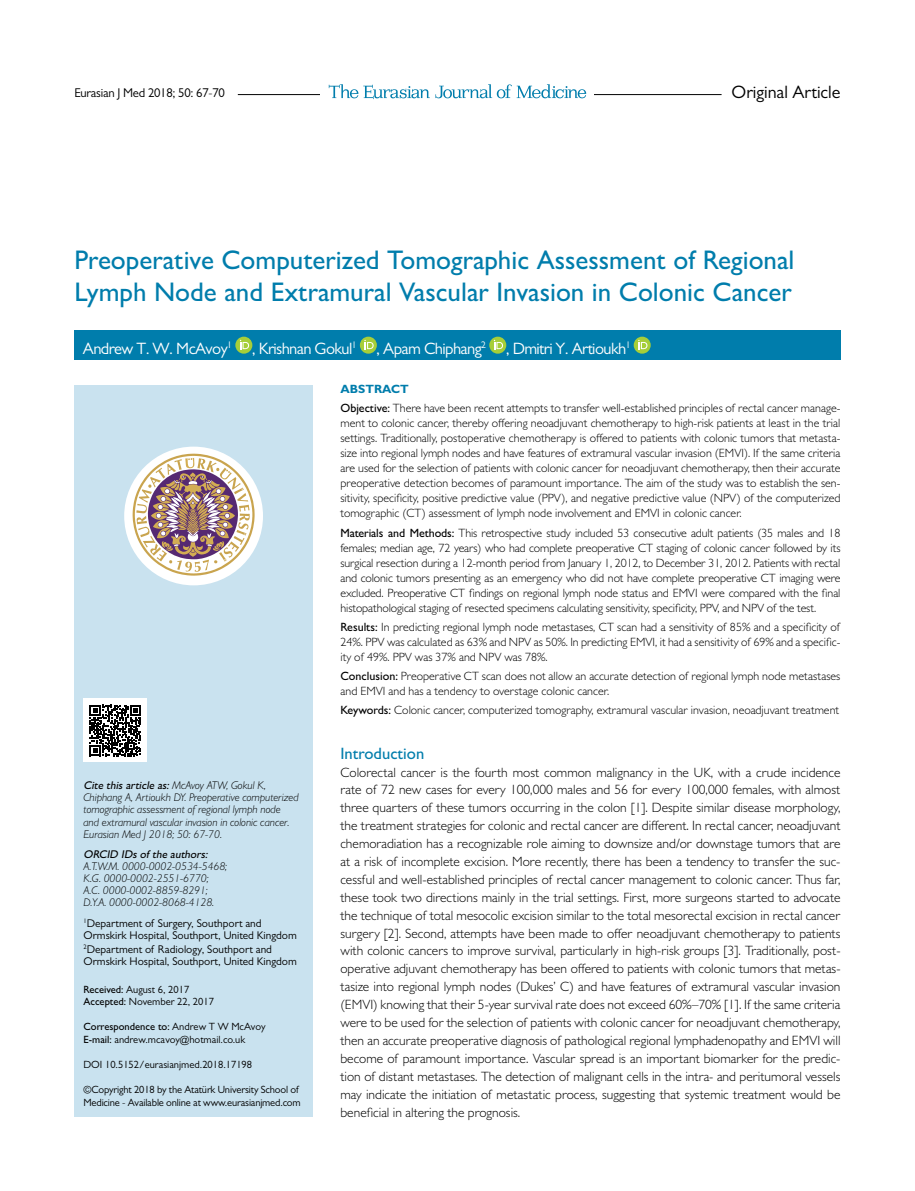
<style>
.page{position:relative;width:915px;height:1191px;background:#fff}
.page>*{position:absolute;margin:0;border:0;box-sizing:border-box;transform-origin:0 0}
.t1{font:500 27px/32.4px "Gill Sans MT Pro";color:#007dac}
.t2{font:18px "Gill Sans MT Pro";color:#000}
.t3{font:16.5px "Gill Sans MT Pro";letter-spacing:-.035em;color:#fff}
.t4{font:500 16.5px "Gill Sans MT Pro";color:#007dac}
.t5{font:300 13.5px/17.9px "Gill Sans MT Pro";color:#000;text-align:justify}
.t6{font:12.75px "Gill Sans MT Pro";letter-spacing:-.02em;color:#000}
.t7{font:300 12px/15px "Gill Sans MT Pro";color:#000;text-align:justify}
.t8{font:italic 300 11.25px/12px "Gill Sans MT Pro";color:#000}
.t9{font:11.25px/12px "Gill Sans MT Pro";color:#000}
.t10{font:italic 500 11.25px "Gill Sans MT Pro";color:#000}
.t11{font:10.5px/12.6px "Gill Sans MT Pro";letter-spacing:-.015em;color:#000}
.s1{font-weight:500}
.s2{font-weight:700;color:#007dac}
</style>
<div class="page">
<div style="left:74px;top:385px;width:239px;height:731px;background:#c9e2ef"></div>
<hr style="left:238px;top:94px;width:483px;height:1px;background:#000">
<div style="left:320px;top:80px;width:273px;height:25px;background:#fff"></div>
<svg style="left:328px;top:84px;width:101px;height:15px"></svg>
<svg style="left:435px;top:84px;width:151px;height:14px"></svg>
<div style="left:83px;top:698px;width:64px;height:64px;background:#fff"></div>
<svg style="left:90px;top:705px;width:51px;height:51px"></svg>
<div style="left:124px;top:446px;width:139px;height:139px;background:#fff;border-radius:50%"></div>
<svg style="left:132px;top:454px;width:122px;height:121px"></svg>
<div style="left:74px;top:330px;width:766px;height:30px;background:#007dac"></div>
<svg style="left:235px;top:337px;width:17px;height:17px"></svg>
<svg style="left:240px;top:340px;width:9px;height:9px"></svg>
<svg style="left:360px;top:337px;width:17px;height:17px"></svg>
<svg style="left:364px;top:340px;width:9px;height:9px"></svg>
<svg style="left:489px;top:337px;width:17px;height:17px"></svg>
<svg style="left:493px;top:340px;width:10px;height:9px"></svg>
<svg style="left:633px;top:337px;width:17px;height:17px"></svg>
<svg style="left:638px;top:340px;width:9px;height:9px"></svg>
<p class="t6" style="left:74px;top:85px;width:152px">Eurasian J Med 2018; 50: 67-70</p>
<h2 class="t2" style="left:731px;top:81px;width:110px">Original Article</h2>
<h1 class="t1" style="left:74px;top:243px;width:721px">Preoperative Computerized Tomographic Assessment of Regional<br>Lymph Node and Extramural Vascular Invasion in Colonic Cancer</h1>
<h3 class="t3" style="left:83px;top:338px;width:549px">Andrew T. W. McAvoy<sup>1</sup> , Krishnan Gokul<sup>1</sup> , Apam Chiphang<sup>2</sup> , Dmitri Y. Artioukh<sup>1</sup></h3>
<p class="t8" style="left:83px;top:779px;width:217px"><span class="s1">Cite this article as:</span> McAvoy ATW, Gokul K, Chiphang A, Artioukh DY. Preoperative computerized tomographic assessment of regional lymph node and extramural vascular invasion in colonic cancer.<br>Eurasian Med J 2018; 50: 67-70.</p>
<p class="t10" style="left:83px;top:847px;width:128px">ORCID IDs of the authors:</p>
<p class="t8" style="left:83px;top:860px;width:145px">A.T.W.M. 0000-0002-0534-5468;<br>K.G. 0000-0002-2551-6770;<br>A.C. 0000-0002-8859-8291;<br>D.Y.A. 0000-0002-8068-4128.</p>
<p class="t9" style="left:83px;top:916px;width:215px"><sup>1</sup>Department of Surgery, Southport and<br>Ormskirk Hospital, Southport, United Kingdom</p>
<p class="t9" style="left:83px;top:942px;width:215px;line-height:12.6px"><sup>2</sup>Department of Radiology, Southport and<br>Ormskirk Hospital, Southport, United Kingdom</p>
<p class="t11" style="left:83px;top:982px;width:132px"><span class="s1">Received:</span> August 6, 2017<br><span class="s1">Accepted:</span> November 22, 2017</p>
<p class="t11" style="left:83px;top:1020px;width:183px"><span class="s1">Correspondence to:</span> Andrew T W McAvoy<br><span class="s1">E-mail:</span> andrew.mcavoy@hotmail.co.uk</p>
<p class="t11" style="left:83px;top:1058px;width:170px">DOI 10.5152/eurasianjmed.2018.17198</p>
<p class="t11" style="left:83px;top:1083px;width:219px">©Copyright 2018 by the Atatürk University School of<br>Medicine - Available online at www.eurasianjmed.com</p>
<p class="t7" style="left:340px;top:379px;width:501px;line-height:19.2px"><span class="s2">ABSTRACT<br></span><span class="s1">Objective:</span> There have been recent attempts to transfer well-established principles of rectal cancer manage-</p>
<p class="t7" style="left:340px;top:416px;width:501px">ment to colonic cancer, thereby offering neoadjuvant chemotherapy to high-risk patients at least in the trial settings. Traditionally, postoperative chemotherapy is offered to patients with colonic tumors that metasta&shy;size into regional lymph nodes and have features of extramural vascular invasion (EMVI). If the same criteria are used for the selection of patients with colonic cancer for neoadjuvant chemotherapy, then their accurate preoperative detection becomes of paramount importance. The aim of the study was to establish the sen&shy;sitivity, specificity, positive predictive value (PPV), and negative predictive value (NPV) of the computerized tomographic (CT) assessment of lymph node involvement and EMVI in colonic cancer.</p>
<p class="t7" style="left:340px;top:525px;width:501px"><span class="s1">Materials and Methods:</span> This retrospective study included 53 consecutive adult patients (35 males and 18 females; median age, 72 years) who had complete preoperative CT staging of colonic cancer followed by its surgical resection during a 12-month period from January 1, 2012, to December 31, 2012. Patients with rectal and colonic tumors presenting as an emergency who did not have complete preoperative CT imaging were excluded. Preoperative CT findings on regional lymph node status and EMVI were compared with the final histopathological staging of resected specimens calculating sensitivity, specificity, PPV, and NPV of the test.</p>
<p class="t7" style="left:340px;top:619px;width:501px"><span class="s1">Results:</span> In predicting regional lymph node metastases, CT scan had a sensitivity of 85% and a specificity of 24%. PPV was calculated as 63% and NPV as 50%. In predicting EMVI, it had a sensitivity of 69% and a specific&shy;ity of 49%. PPV was 37% and NPV was 78%.</p>
<p class="t7" style="left:340px;top:668px;width:501px"><span class="s1">Conclusion:</span> Preoperative CT scan does not allow an accurate detection of regional lymph node metastases and EMVI and has a tendency to overstage colonic cancer.</p>
<p class="t7" style="left:340px;top:702px;width:500px"><span class="s1">Keywords:</span> Colonic cancer, computerized tomography, extramural vascular invasion, neoadjuvant treatment</p>
<h3 class="t4" style="left:340px;top:743px;width:85px">Introduction</h3>
<p class="t5" style="left:340px;top:763px;width:501px">Colorectal cancer is the fourth most common malignancy in the UK, with a crude incidence rate of 72 new cases for every 100,000 males and 56 for every 100,000 females, with almost three quarters of these tumors occurring in the colon [1]. Despite similar disease morphology, the treatment strategies for colonic and rectal cancer are different. In rectal cancer, neoadjuvant chemoradiation has a recognizable role aiming to downsize and/or downstage tumors that are at a risk of incomplete excision. More recently, there has been a tendency to transfer the suc&shy;cessful and well-established principles of rectal cancer management to colonic cancer. Thus far, these took two directions mainly in the trial settings. First, more surgeons started to advocate the technique of total mesocolic excision similar to the total mesorectal excision in rectal cancer surgery [2]. Second, attempts have been made to offer neoadjuvant chemotherapy to patients with colonic cancers to improve survival, particularly in high-risk groups [3]. Traditionally, post&shy;operative adjuvant chemotherapy has been offered to patients with colonic tumors that metas&shy;tasize into regional lymph nodes (Dukes’ C) and have features of extramural vascular invasion (EMVI) knowing that their 5-year survival rate does not exceed 60%–70% [1]. If the same criteria were to be used for the selection of patients with colonic cancer for neoadjuvant chemotherapy, then an accurate preoperative diagnosis of pathological regional lymphadenopathy and EMVI will become of paramount importance. Vascular spread is an important biomarker for the predic&shy;tion of distant metastases. The detection of malignant cells in the intra- and peritumoral vessels may indicate the initiation of metastatic process, suggesting that systemic treatment would be beneficial in altering the prognosis.</p>
</div>
